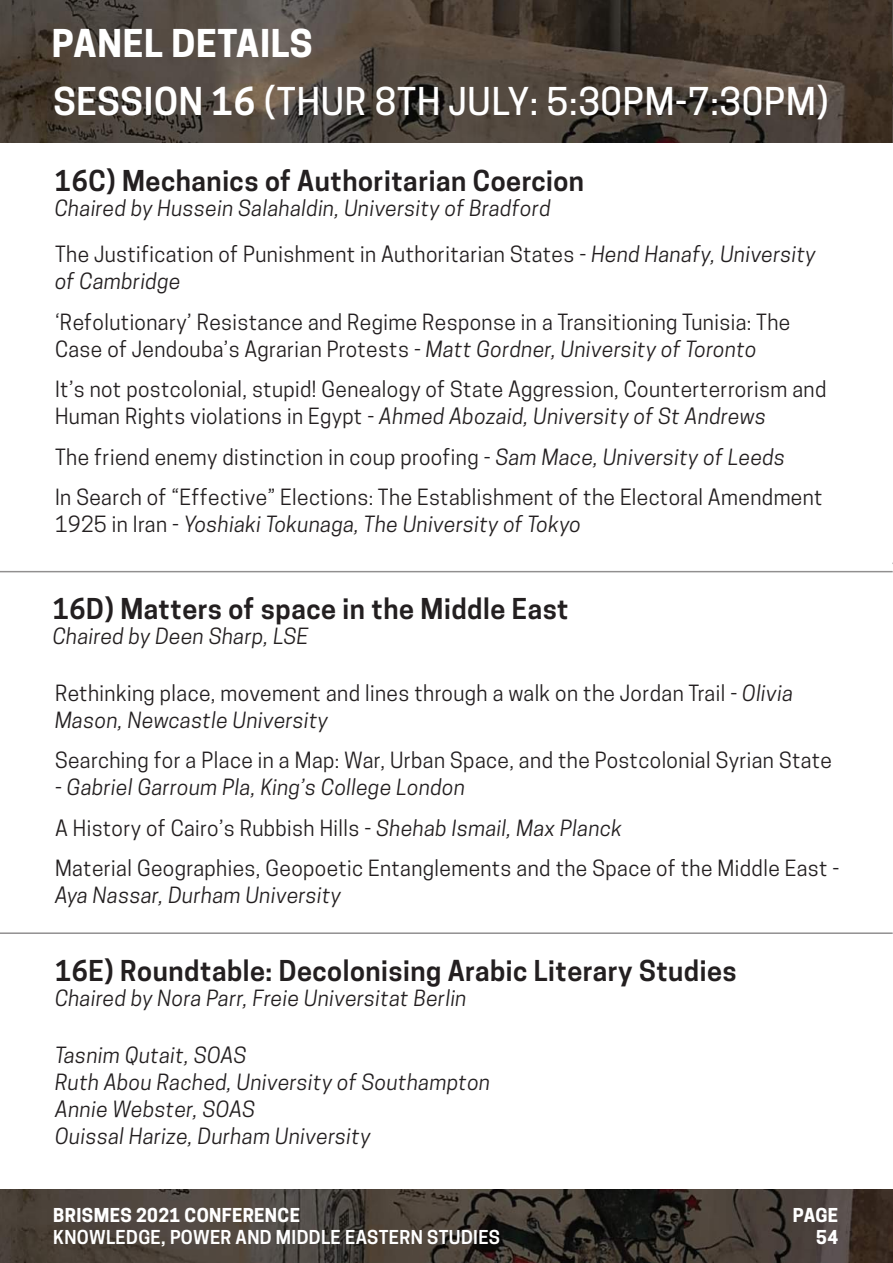
<style>
.page{position:relative;width:893px;height:1263px;background:#fff}
.page>*{position:absolute;margin:0;border:0;box-sizing:border-box;transform-origin:0 0}
.t1{font:500 36px "Cooper Hewitt";letter-spacing:.02em;color:#fff}
.t2{font:700 36px "Cooper Hewitt";letter-spacing:.02em;color:#fff}
.t3{font:600 27px "Cooper Hewitt";letter-spacing:.02em;color:#231f20}
.t4{font:21px/27px "Cooper Hewitt";letter-spacing:.02em;color:#231f20}
.t5{font:italic 21px/27px "Cooper Hewitt";letter-spacing:.02em;color:#231f20}
.t6{font:600 18px "Cooper Hewitt";letter-spacing:.02em;color:#fff}
.t7{font:700 18px/21.6px "Cooper Hewitt";letter-spacing:.02em;color:#fff;text-align:right}
.s1{font-weight:600}
.s2{font-style:normal}
.s3{font-style:italic}
</style>
<div class="page">
<img style="left:0;top:1189px;width:893px;height:74px">
<img style="left:0;top:0;width:892px;height:143px">
<hr style="left:892px;top:0;width:1px;height:143px;background:#231f20">
<hr style="left:0;top:571px;width:893px;height:1px;background:#231f20">
<hr style="left:0;top:932px;width:893px;height:2px;background:#231f20">
<h1 class="t2" style="left:52px;top:23px;width:262px">PANEL DETAILS</h1>
<h1 class="t1" style="left:53px;top:80px;width:777px"><span class="s1">SESSION 16</span> (THUR 8TH JULY: 5:30PM-7:30PM)</h1>
<p class="t3" style="left:55px;top:165px;width:531px">16C) Mechanics of Authoritarian Coercion</p>
<p class="t5" style="left:55px;top:186px;width:762px;line-height:45.8px">Chaired by Hussein Salahaldin, University of Bradford<br><span class="s2">The Justification of Punishment in Authoritarian States -</span> Hend Hanafy, University</p>
<p class="t5" style="left:55px;top:268px;width:127px">of Cambridge</p>
<p class="t4" style="left:55px;top:308px;width:737px">‘Refolutionary’ Resistance and Regime Response in a Transitioning Tunisia: The<br>Case of Jendouba’s Agrarian Protests - <span class="s3">Matt Gordner, University of Toronto</span></p>
<p class="t4" style="left:55px;top:376px;width:773px">It’s not postcolonial, stupid! Genealogy of State Aggression, Counterterrorism and<br>Human Rights violations in Egypt - <span class="s3">Ahmed Abozaid, University of St Andrews</span></p>
<p class="t4" style="left:55px;top:437px;width:769px;line-height:40.5px">The friend enemy distinction in coup proofing - <span class="s3">Sam Mace, University of Leeds<br></span>In Search of “Effective” Elections: The Establishment of the Electoral Amendment</p>
<p class="t5" style="left:55px;top:511px;width:527px"><span class="s2">1925 in Iran -</span> Yoshiaki Tokunaga, The University of Tokyo</p>
<p class="t3" style="left:53px;top:593px;width:517px">16D) Matters of space in the Middle East</p>
<p class="t5" style="left:53px;top:623px;width:257px">Chaired by Deen Sharp, LSE</p>
<p class="t4" style="left:55px;top:679px;width:740px">Rethinking place, movement and lines through a walk on the Jordan Trail - <span class="s3">Olivia<br>Mason, Newcastle University</span></p>
<p class="t4" style="left:55px;top:747px;width:778px">Searching for a Place in a Map: War, Urban Space, and the Postcolonial Syrian State</p>
<p class="t4" style="left:55px;top:767px;width:786px;line-height:40.5px">- <span class="s3">Gabriel Garroum Pla, King’s College London<br></span>A History of Cairo’s Rubbish Hills - <span class="s3">Shehab Ismail, Max Planck<br></span>Material Geographies, Geopoetic Entanglements and the Space of the Middle East -</p>
<p class="t5" style="left:55px;top:882px;width:288px">Aya Nassar, Durham University</p>
<p class="t3" style="left:55px;top:955px;width:683px">16E) Roundtable: Decolonising Arabic Literary Studies</p>
<p class="t5" style="left:55px;top:985px;width:413px">Chaired by Nora Parr, Freie Universitat Berlin</p>
<p class="t5" style="left:55px;top:1042px;width:437px">Tasnim Qutait, SOAS<br>Ruth Abou Rached, University of Southampton<br>Annie Webster, SOAS<br>Ouissal Harize, Durham University</p>
<p class="t7" style="left:53px;top:1204px;width:248px">BRISMES 2021 CONFERENCE</p>
<p class="t6" style="left:53px;top:1226px;width:448px">KNOWLEDGE, POWER AND MIDDLE EASTERN STUDIES</p>
<p class="t7" style="left:793px;top:1204px;width:47px">PAGE<br>54</p>
</div>
